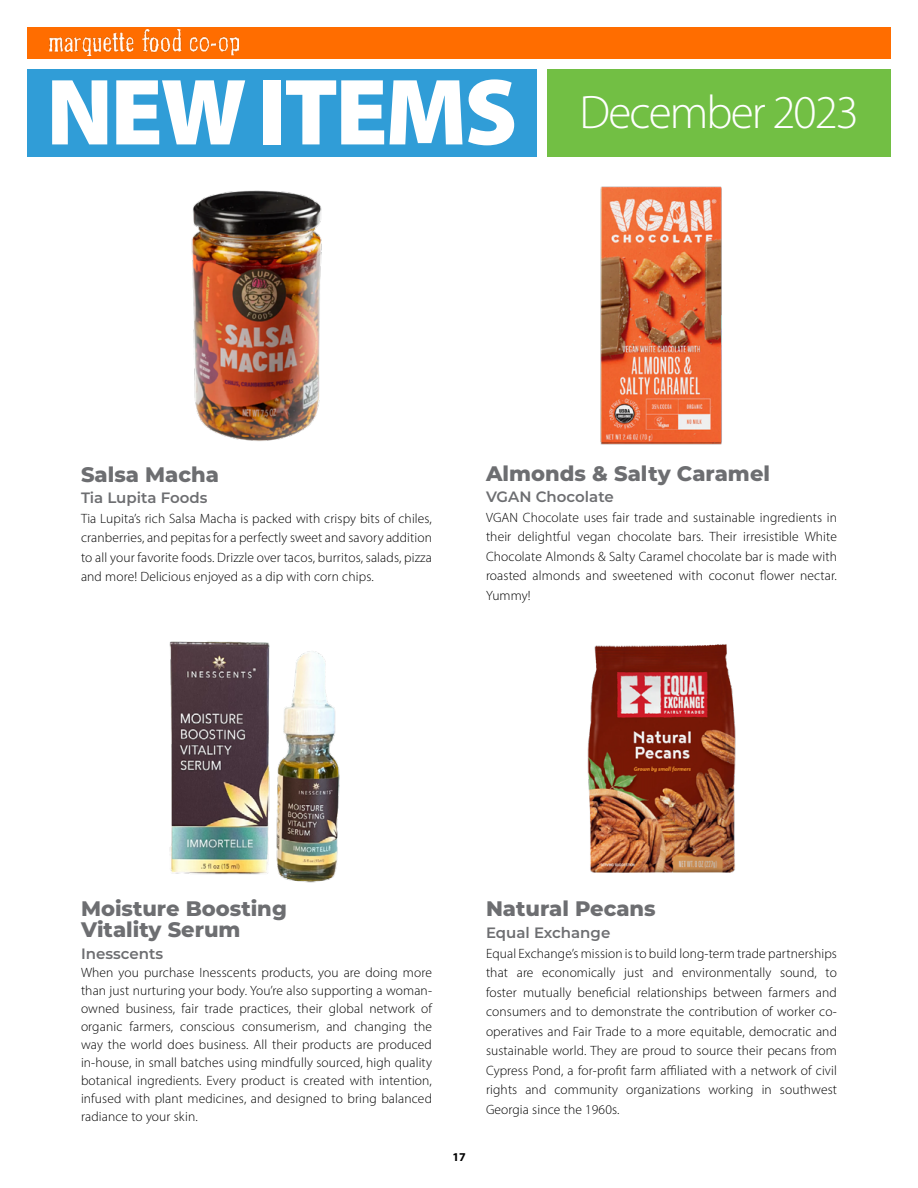
<style>
.page{position:relative;width:918px;height:1188px;background:#fff}
.page>*{position:absolute;margin:0;border:0;box-sizing:border-box;transform-origin:0 0}
.t1{font:300 47.25px "Myriad Pro";letter-spacing:-.04em;color:#fff}
.t2{font:800 21px/21px "Montserrat";color:#6d6e71}
.t3{font:600 15px "Montserrat";color:#6d6e71}
.t4{font:300 13.5px/19.5px "Myriad Pro";letter-spacing:.01em;color:#000;text-align:justify}
.t5{font:700 12px "Myriad Pro";color:#000}
.s1{font-weight:900;font-size:95.1px}
</style>
<div class="page">
<div style="left:548px;top:69px;width:343px;height:87px;background:#72bf44"></div>
<div style="left:27px;top:69px;width:510px;height:87px;background:#309dd7"></div>
<div style="left:27px;top:27px;width:864px;height:31px;background:#ff6d00"></div>
<img style="left:49px;top:30px;width:190px;height:25px">
<img style="left:191px;top:190px;width:131px;height:251px">
<img style="left:587px;top:644px;width:149px;height:229px">
<img style="left:169px;top:641px;width:171px;height:242px">
<img style="left:556px;top:156px;width:211px;height:289px">
<h1 class="t1" style="left:46px;top:84px;width:814px"><span class="s1">NEW ITEMS</span> December 2023</h1>
<h2 class="t2" style="left:81px;top:463px;width:139px">Salsa Macha</h2>
<p class="t3" style="left:81px;top:487px;width:128px">Tia Lupita Foods</p>
<p class="t4" style="left:81px;top:508px;width:353px">Tia Lupita’s rich Salsa Macha is packed with crispy bits of chiles, cranberries, and pepitas for a perfectly sweet and savory addition to all your favorite foods. Drizzle over tacos, burritos, salads, pizza and more! Delicious enjoyed as a dip with corn chips.</p>
<h2 class="t2" style="left:486px;top:462px;width:286px">Almonds &amp; Salty Caramel</h2>
<p class="t3" style="left:486px;top:486px;width:129px">VGAN Chocolate</p>
<p class="t4" style="left:486px;top:507px;width:353px">VGAN Chocolate uses fair trade and sustainable ingredients in their delightful vegan chocolate bars. Their irresistible White Chocolate Almonds &amp; Salty Caramel chocolate bar is made with roasted almonds and sweetened with coconut flower nectar.<br>Yummy!</p>
<h2 class="t2" style="left:81px;top:897px;width:207px">Moisture Boosting<br>Vitality Serum</h2>
<p class="t3" style="left:81px;top:943px;width:84px">Inesscents</p>
<p class="t4" style="left:81px;top:964px;width:353px;line-height:18px">When you purchase Inesscents products, you are doing more than just nurturing your body. You’re also supporting a woman&shy;owned business, fair trade practices, their global network of organic farmers, conscious consumerism, and changing the way the world does business. All their products are produced in-house, in small batches using mindfully sourced, high quality botanical ingredients. Every product is created with intention, infused with plant medicines, and designed to bring balanced radiance to your skin.</p>
<p class="t5" style="left:452px;top:1149px;width:15px">17</p>
<h2 class="t2" style="left:486px;top:897px;width:171px">Natural Pecans</h2>
<p class="t3" style="left:486px;top:922px;width:126px">Equal Exchange</p>
<p class="t4" style="left:486px;top:943px;width:353px">Equal Exchange’s mission is to build long-term trade partnerships that are economically just and environmentally sound, to foster mutually beneficial relationships between farmers and consumers and to demonstrate the contribution of worker co&shy;operatives and Fair Trade to a more equitable, democratic and sustainable world. They are proud to source their pecans from Cypress Pond, a for-profit farm affiliated with a network of civil rights and community organizations working in southwest Georgia since the 1960s.</p>
</div>
